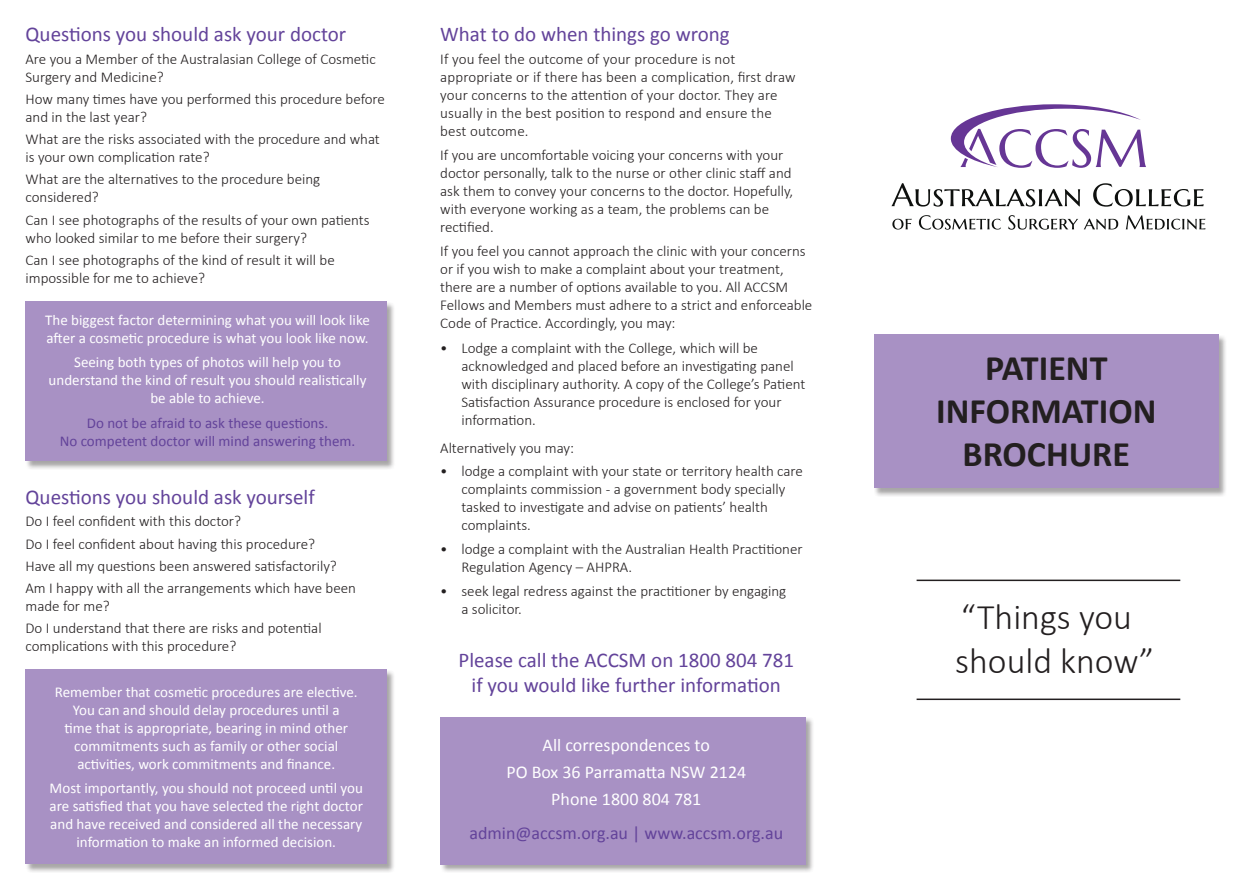
<style>
.page{position:relative;width:1259px;height:893px;background:#fff}
.page>*{position:absolute;margin:0;border:0;box-sizing:border-box;transform-origin:0 0}
.t1{font:700 36px/43.2px "Calibri";color:#231f20;text-align:center}
.t2{font:300 36px/43.2px "Calibri";color:#231f20}
.t3{font:21px/25.2px "Calibri";color:#63439a;text-align:center}
.t4{font:18px/27px "Calibri";color:#fff;text-align:center}
.t5{font:18px "Calibri";color:#63439a}
.t6{font:300 15px/18px "Calibri";color:#231f20}
.t7{font:15px/18px "Calibri";color:#fff;text-align:center}
.t8{font:15px/18px "Calibri";color:#63439a;text-align:center}
</style>
<div class="page">
<div style="left:440px;top:716px;width:374px;height:157px;background:#231f20;opacity:.4"></div>
<div style="left:440px;top:717px;width:366px;height:147px;background:#a891c4"></div>
<div style="left:25px;top:301px;width:371px;height:169px;background:#231f20;opacity:.4"></div>
<div style="left:26px;top:302px;width:361px;height:159px;background:#a891c4"></div>
<div style="left:25px;top:669px;width:371px;height:204px;background:#231f20;opacity:.4"></div>
<div style="left:26px;top:669px;width:361px;height:195px;background:#a891c4"></div>
<svg style="left:891px;top:183px;width:189px;height:24px"></svg>
<svg style="left:1093px;top:183px;width:110px;height:24px"></svg>
<svg style="left:892px;top:219px;width:20px;height:11px"></svg>
<svg style="left:919px;top:215px;width:82px;height:15px"></svg>
<svg style="left:1008px;top:215px;width:110px;height:15px"></svg>
<svg style="left:1125px;top:215px;width:80px;height:15px"></svg>
<svg style="left:951px;top:104px;width:195px;height:64px"></svg>
<div style="left:873px;top:334px;width:354px;height:163px;background:#231f20;opacity:.4"></div>
<div style="left:874px;top:334px;width:344px;height:154px;background:#a891c4"></div>
<hr style="left:916px;top:580px;width:264px;height:1px;background:#231f20">
<hr style="left:916px;top:698px;width:264px;height:2px;background:#231f20">
<h2 class="t3" style="left:26px;top:21px;width:322px">Questions you should ask your doctor</h2>
<p class="t6" style="left:26px;top:49px;width:352px">Are you a Member of the Australasian College of Cosmetic<br>Surgery and Medicine?</p>
<p class="t6" style="left:26px;top:89px;width:361px">How many times have you performed this procedure before and in the last year?</p>
<p class="t6" style="left:26px;top:129px;width:356px">What are the risks associated with the procedure and what is your own complication rate?</p>
<p class="t6" style="left:26px;top:170px;width:296px">What are the alternatives to the procedure being considered?</p>
<p class="t6" style="left:26px;top:210px;width:346px">Can I see photographs of the results of your own patients who looked similar to me before their surgery?</p>
<p class="t6" style="left:26px;top:250px;width:311px">Can I see photographs of the kind of result it will be impossible for me to achieve?</p>
<p class="t7" style="left:45px;top:311px;width:326px;text-align:left">The biggest factor determining what you will look like after a cosmetic procedure is what you look like now.</p>
<p class="t7" style="left:49px;top:353px;width:319px">Seeing both types of photos will help you to understand the kind of result you should realistically be able to achieve.</p>
<p class="t8" style="left:60px;top:413px;width:297px">Do not be afraid to ask these questions.<br>No competent doctor will mind answering them.</p>
<h2 class="t3" style="left:26px;top:484px;width:291px">Questions you should ask yourself</h2>
<p class="t6" style="left:26px;top:510px;width:332px;line-height:22.2px">Do I feel confident with this doctor?<br>Do I feel confident about having this procedure?<br>Have all my questions been answered satisfactorily?<br>Am I happy with all the arrangements which have been</p>
<p class="t6" style="left:26px;top:594px;width:298px;line-height:22.2px">made for me?<br>Do I understand that there are risks and potential</p>
<p class="t6" style="left:26px;top:637px;width:212px">complications with this procedure?</p>
<p class="t7" style="left:55px;top:682px;width:304px">Remember that cosmetic procedures are elective.<br>You can and should delay procedures until a<br>time that is appropriate, bearing in mind other commitments such as family or other social activities, work commitments and finance.</p>
<p class="t7" style="left:50px;top:779px;width:315px">Most importantly, you should not proceed until you are satisfied that you have selected the right doctor and have received and considered all the necessary information to make an informed decision.</p>
<h2 class="t3" style="left:440px;top:21px;width:291px">What to do when things go wrong</h2>
<p class="t6" style="left:440px;top:49px;width:357px">If you feel the outcome of your procedure is not appropriate or if there has been a complication, first draw your concerns to the attention of your doctor. They are usually in the best position to respond and ensure the best outcome.</p>
<p class="t6" style="left:440px;top:145px;width:354px">If you are uncomfortable voicing your concerns with your doctor personally, talk to the nurse or other clinic staff and ask them to convey your concerns to the doctor. Hopefully, with everyone working as a team, the problems can be rectified.</p>
<p class="t6" style="left:440px;top:242px;width:374px">If you feel you cannot approach the clinic with your concerns or if you wish to make a complaint about your treatment, there are a number of options available to you. All ACCSM Fellows and Members must adhere to a strict and enforceable Code of Practice. Accordingly, you may:</p>
<p class="t6" style="left:461px;top:338px;width:345px;text-indent:-21px">• Lodge a complaint with the College, which will be acknowledged and placed before an investigating panel with disciplinary authority. A copy of the College’s Patient Satisfaction Assurance procedure is enclosed for your information.</p>
<p class="t6" style="left:440px;top:439px;width:135px">Alternatively you may:</p>
<p class="t6" style="left:461px;top:461px;width:343px;text-indent:-21px">• lodge a complaint with your state or territory health care complaints commission - a government body specially tasked to investigate and advise on patients’ health complaints.</p>
<p class="t6" style="left:461px;top:539px;width:343px;text-indent:-21px">• lodge a complaint with the Australian Health Practitioner<br>Regulation Agency – AHPRA.</p>
<p class="t6" style="left:461px;top:582px;width:326px;text-indent:-21px">• seek legal redress against the practitioner by engaging a solicitor.</p>
<h2 class="t3" style="left:458px;top:647px;width:337px">Please call the ACCSM on 1800 804 781 if you would like further information</h2>
<p class="t4" style="left:506px;top:731px;width:241px">All correspondences to<br>PO Box 36 Parramatta NSW 2124<br>Phone 1800 804 781</p>
<p class="t5" style="left:469px;top:820px;width:315px">admin@accsm.org.au | www.accsm.org.au</p>
<h1 class="t1" style="left:936px;top:345px;width:222px">PATIENT<br>INFORMATION<br>BROCHURE</h1>
<h1 class="t2" style="left:955px;top:594px;width:200px">“Things you should know”</h1>
</div>
